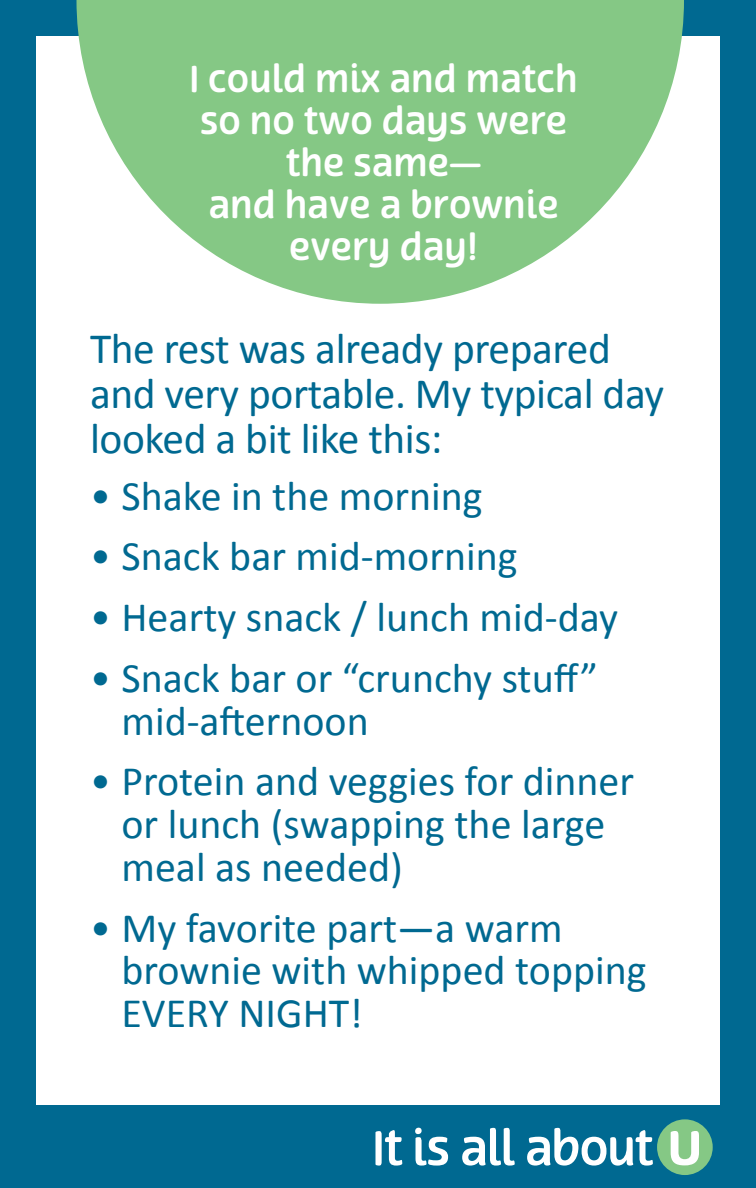
<style>
.page{position:relative;width:756px;height:1188px;background:#006991}
.page>*{position:absolute;margin:0;border:0;box-sizing:border-box;transform-origin:0 0}
.text_body{font:43.5px/45px "Calibri";letter-spacing:-.01em;color:#006991}
.bullet{font:42px/42.8px "Calibri";color:#006991}
.subhead{font:500 36px/42px "Terfens";color:#fff;text-align:center}
</style>
<div class="page">
<div style="left:36px;top:36px;width:684px;height:1069px;background:#fff"></div>
<div style="left:657px;top:1119px;width:56px;height:56px;background:#85c885;border-radius:50%"></div>
<svg style="left:376px;top:1130px;width:26px;height:36px"></svg>
<svg style="left:415px;top:1128px;width:33px;height:38px"></svg>
<svg style="left:462px;top:1128px;width:53px;height:38px"></svg>
<svg style="left:527px;top:1128px;width:126px;height:38px"></svg>
<svg style="left:671px;top:1131px;width:28px;height:34px"></svg>
<svg style="left:76px;top:0;width:608px;height:304px;fill:#85c885"></svg>
<p class="subhead" style="left:189px;top:59px;width:390px">I could mix and match so no two days were the same—<br>and have a brownie every day!</p>
<p class="text_body" style="left:90px;top:327px;width:576px">The rest was already prepared and very portable. My typical day looked a bit like this:</p>
<p class="bullet" style="left:90px;top:474px;width:394px">• Shake in the morning</p>
<p class="bullet" style="left:90px;top:535px;width:429px">• Snack bar mid-morning</p>
<p class="bullet" style="left:90px;top:596px;width:530px">• Hearty snack / lunch mid-day</p>
<p class="bullet" style="left:122px;top:657px;width:478px;text-indent:-32px">• Snack bar or “crunchy stuff” mid-afternoon</p>
<p class="bullet" style="left:122px;top:760px;width:514px;text-indent:-32px">• Protein and veggies for dinner or lunch (swapping the large meal as needed)</p>
<p class="bullet" style="left:122px;top:906px;width:527px;text-indent:-32px">• My favorite part—a warm brownie with whipped topping<br>EVERY NIGHT!</p>
</div>
